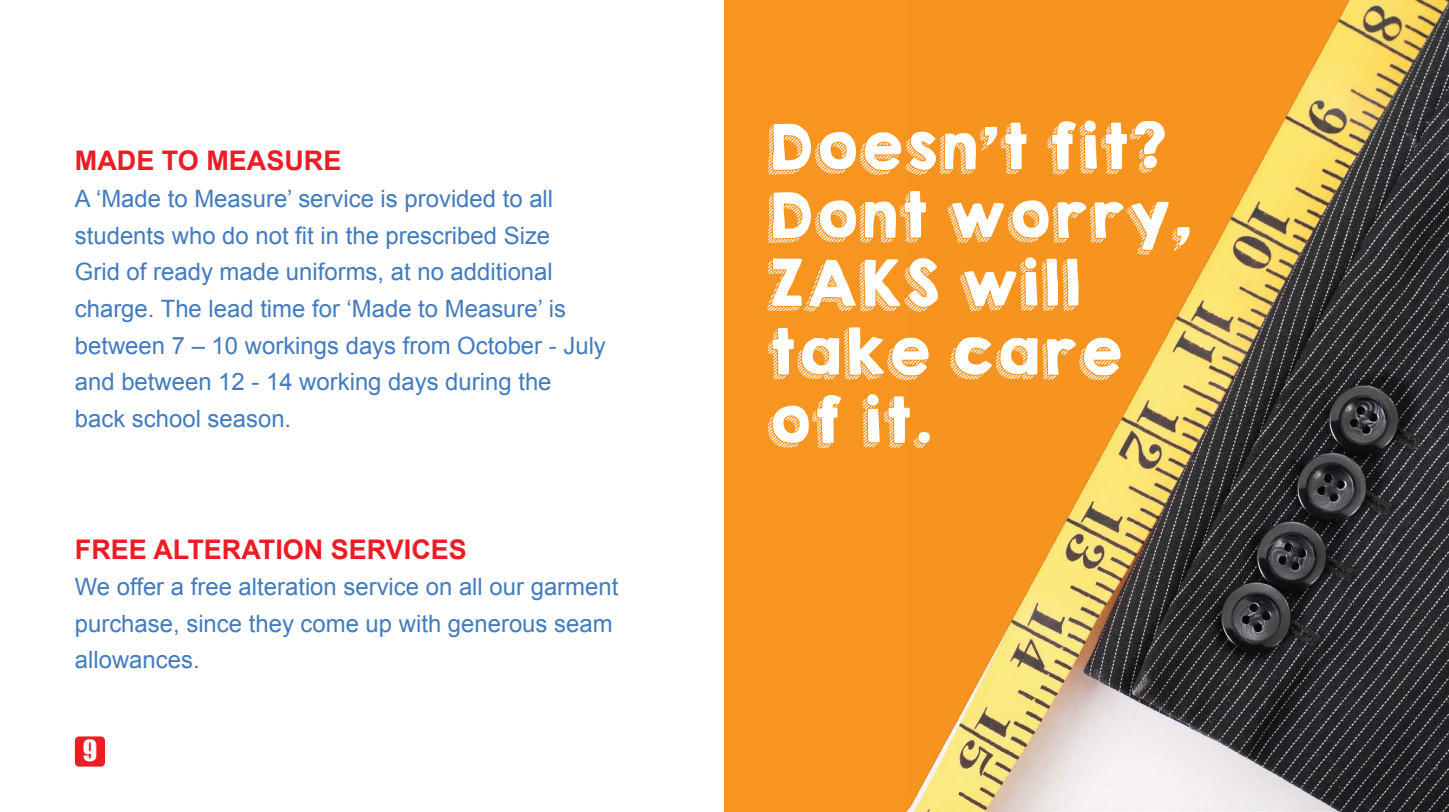
<style>
.page{position:relative;width:1449px;height:812px;background:#fff}
.page>*{position:absolute;margin:0;border:0;box-sizing:border-box;transform-origin:0 0}
.t1{font:57px/68.4px "KGHAPPY";color:#fff}
.t2{font:700 27px "Arial";color:#ed1c24}
.t3{font:26.7px "Impact";color:#fff}
.t4{font:23.85px/36.6px "Arial";color:#427bbf}
</style>
<div class="page">
<div style="left:724px;top:0;width:725px;height:812px;background:#f89420"></div>
<div style="left:75px;top:736px;width:30px;height:30px;background:#ed1d24;border-radius:4px"></div>
<img style="left:907px;top:0;width:542px;height:811px">
<p class="t2" style="left:75px;top:143px;width:268px">MADE TO MEASURE</p>
<p class="t4" style="left:75px;top:181px;width:533px">A ‘Made to Measure’ service is provided to all students who do not fit in the prescribed Size<br>Grid of ready made uniforms, at no additional charge. The lead time for ‘Made to Measure’ is between 7 – 10 workings days from October - July and between 12 - 14 working days during the back school season.</p>
<p class="t2" style="left:75px;top:531px;width:394px">FREE ALTERATION SERVICES</p>
<p class="t4" style="left:75px;top:568px;width:545px">We offer a free alteration service on all our garment purchase, since they come up with generous seam allowances.</p>
<p class="t3" style="left:83px;top:730px;width:16px">9</p>
<h1 class="t1" style="left:766px;top:113px;width:426px">Doesn’t fit?<br>Dont worry,<br>ZAKS will take care of it.</h1>
</div>
